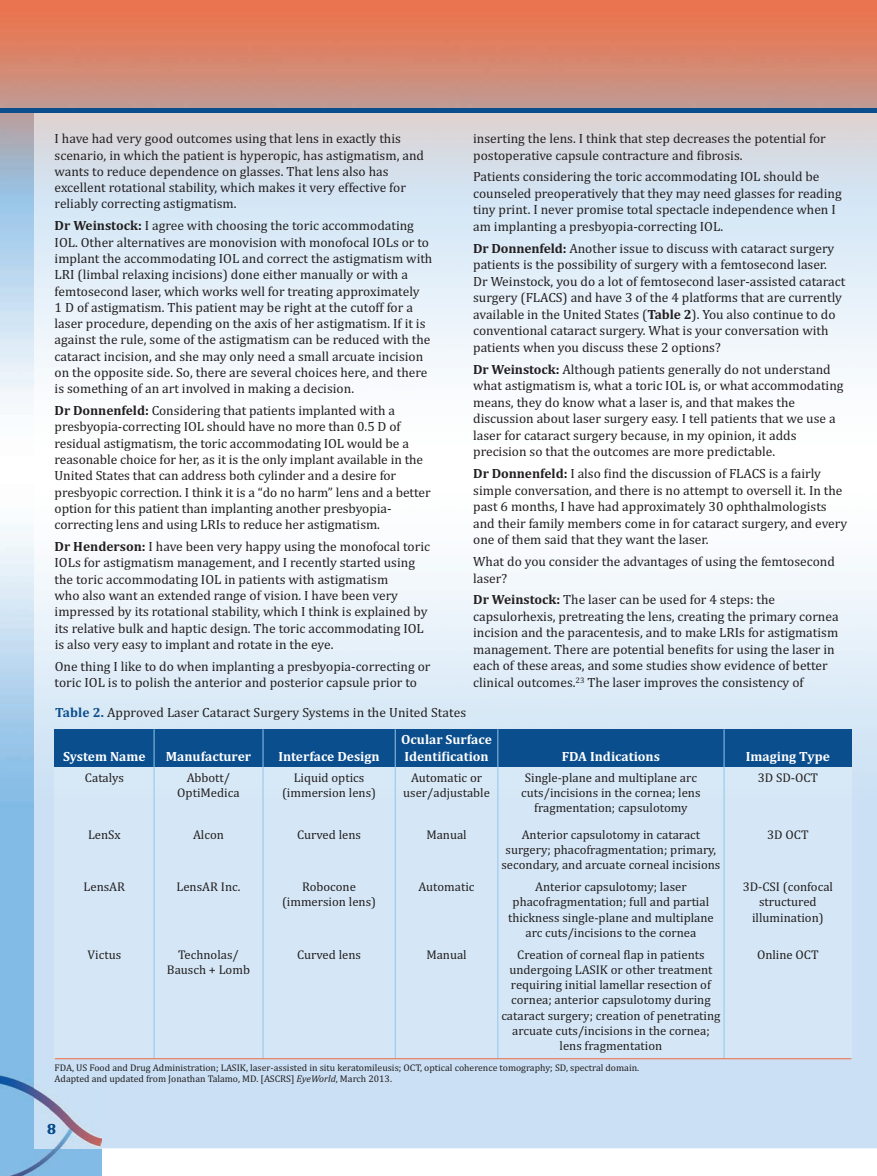
<style>
.page{position:relative;width:877px;height:1176px;background:#fff}
.page>*{position:absolute;margin:0;border:0;box-sizing:border-box;transform-origin:0 0}
.t1{font:700 15px "Cambria";color:#0a4e8d}
.t2{font:13.5px/16.4px "Cambria";color:#231f20}
.t3{font:700 13.5px/16.5px "Cambria";color:#fff}
.t4{font:12.75px/15.3px "Cambria";color:#231f20;text-align:center}
.t5{font:9.75px/11.7px "Cambria";color:#231f20}
.s1{font-weight:700}
.s2{font-weight:700;color:#0a4e8d}
.s3{font-style:italic}
</style>
<div class="page">
<img style="left:0;top:1148px;width:877px;height:28px">
<img style="left:0;top:0;width:877px;height:1067px">
<img style="left:34px;top:113px;width:843px;height:1035px">
<img style="left:0;top:1067px;width:102px;height:81px">
<div style="left:0;top:108px;width:877px;height:5px;background:#0a4e8d"></div>
<div style="left:55px;top:729px;width:99px;height:38px;background:#0a4e8d"></div>
<div style="left:154px;top:729px;width:109px;height:38px;background:#0a4e8d"></div>
<div style="left:263px;top:729px;width:132px;height:38px;background:#0a4e8d"></div>
<div style="left:395px;top:729px;width:103px;height:38px;background:#0a4e8d"></div>
<div style="left:498px;top:729px;width:226px;height:38px;background:#0a4e8d"></div>
<div style="left:724px;top:729px;width:128px;height:38px;background:#0a4e8d"></div>
<div style="left:55px;top:767px;width:797px;height:291px;background:#d5e7f6"></div>
<hr style="left:154px;top:729px;width:1px;height:330px;background:#92c5ea">
<hr style="left:263px;top:729px;width:1px;height:330px;background:#92c5ea">
<hr style="left:395px;top:729px;width:1px;height:330px;background:#92c5ea">
<hr style="left:497px;top:729px;width:1px;height:330px;background:#92c5ea">
<hr style="left:724px;top:729px;width:1px;height:330px;background:#92c5ea">
<hr style="left:55px;top:1058px;width:796px;height:1px;background:#f2693f">
<p class="t2" style="left:55px;top:130px;width:371px">I have had very good outcomes using that lens in exactly this scenario, in which the patient is hyperopic, has astigmatism, and wants to reduce dependence on glasses. That lens also has excellent rotational stability, which makes it very effective for reliably correcting astigmatism.</p>
<p class="t2" style="left:55px;top:217px;width:379px"><span class="s1">Dr Weinstock:</span> I agree with choosing the toric accommodating IOL. Other alternatives are monovision with monofocal IOLs or to implant the accommodating IOL and correct the astigmatism with LRI (limbal relaxing incisions) done either manually or with a femtosecond laser, which works well for treating approximately<br>1 D of astigmatism. This patient may be right at the cutoff for a laser procedure, depending on the axis of her astigmatism. If it is against the rule, some of the astigmatism can be reduced with the cataract incision, and she may only need a small arcuate incision on the opposite side. So, there are several choices here, and there is something of an art involved in making a decision.</p>
<p class="t2" style="left:55px;top:402px;width:378px"><span class="s1">Dr Donnenfeld:</span> Considering that patients implanted with a presbyopia-correcting IOL should have no more than 0.5 D of residual astigmatism, the toric accommodating IOL would be a reasonable choice for her, as it is the only implant available in the United States that can address both cylinder and a desire for presbyopic correction. I think it is a “do no harm” lens and a better option for this patient than implanting another presbyopia&shy;correcting lens and using LRIs to reduce her astigmatism.</p>
<p class="t2" style="left:55px;top:538px;width:377px"><span class="s1">Dr Henderson:</span> I have been very happy using the monofocal toric IOLs for astigmatism management, and I recently started using the toric accommodating IOL in patients with astigmatism<br>who also want an extended range of vision. I have been very impressed by its rotational stability, which I think is explained by its relative bulk and haptic design. The toric accommodating IOL is also very easy to implant and rotate in the eye.</p>
<p class="t2" style="left:55px;top:658px;width:377px">One thing I like to do when implanting a presbyopia-correcting or toric IOL is to polish the anterior and posterior capsule prior to</p>
<p class="t2" style="left:473px;top:130px;width:354px">inserting the lens. I think that step decreases the potential for postoperative capsule contracture and fibrosis.</p>
<p class="t2" style="left:473px;top:168px;width:370px">Patients considering the toric accommodating IOL should be counseled preoperatively that they may need glasses for reading tiny print. I never promise total spectacle independence when I am implanting a presbyopia-correcting IOL.</p>
<p class="t2" style="left:473px;top:240px;width:374px"><span class="s1">Dr Donnenfeld:</span> Another issue to discuss with cataract surgery patients is the possibility of surgery with a femtosecond laser.<br>Dr Weinstock, you do a lot of femtosecond laser-assisted cataract surgery (FLACS) and have 3 of the 4 platforms that are currently available in the United States (<span class="s1">Table 2</span>). You also continue to do conventional cataract surgery. What is your conversation with patients when you discuss these 2 options?</p>
<p class="t2" style="left:473px;top:361px;width:372px"><span class="s1">Dr Weinstock:</span> Although patients generally do not understand what astigmatism is, what a toric IOL is, or what accommodating means, they do know what a laser is, and that makes the discussion about laser surgery easy. I tell patients that we use a laser for cataract surgery because, in my opinion, it adds precision so that the outcomes are more predictable.</p>
<p class="t2" style="left:473px;top:465px;width:376px"><span class="s1">Dr Donnenfeld:</span> I also find the discussion of FLACS is a fairly simple conversation, and there is no attempt to oversell it. In the past 6 months, I have had approximately 30 ophthalmologists and their family members come in for cataract surgery, and every one of them said that they want the laser.</p>
<p class="t2" style="left:473px;top:553px;width:363px">What do you consider the advantages of using the femtosecond laser?</p>
<p class="t2" style="left:473px;top:591px;width:367px"><span class="s1">Dr Weinstock:</span> The laser can be used for 4 steps: the capsulorhexis, pretreating the lens, creating the primary cornea incision and the paracentesis, and to make LRIs for astigmatism management. There are potential benefits for using the laser in each of these areas, and some studies show evidence of better clinical outcomes.<sup>23</sup> The laser improves the consistency of</p>
<p class="t2" style="left:55px;top:704px;width:412px"><span class="s2">Table 2.</span> Approved Laser Cataract Surgery Systems in the United States</p>
<p class="t3" style="left:63px;top:748px;width:84px">System Name</p>
<p class="t3" style="left:166px;top:748px;width:87px">Manufacturer</p>
<p class="t3" style="left:278px;top:748px;width:103px">Interface Design</p>
<p class="t3" style="left:401px;top:731px;width:92px">Ocular Surface<br>Identification</p>
<p class="t3" style="left:562px;top:748px;width:100px">FDA Indications</p>
<p class="t3" style="left:746px;top:748px;width:86px">Imaging Type</p>
<p class="t4" style="left:85px;top:770px;width:40px">Catalys</p>
<p class="t4" style="left:177px;top:770px;width:64px">Abbott/<br>OptiMedica</p>
<p class="t4" style="left:282px;top:770px;width:95px">Liquid optics (immersion lens)</p>
<p class="t4" style="left:403px;top:770px;width:88px">Automatic or user/adjustable</p>
<p class="t4" style="left:521px;top:770px;width:181px">Single-plane and multiplane arc cuts/incisions in the cornea; lens fragmentation; capsulotomy</p>
<p class="t4" style="left:758px;top:770px;width:62px">3D SD-OCT</p>
<p class="t4" style="left:88px;top:826px;width:34px">LenSx</p>
<p class="t4" style="left:193px;top:826px;width:32px">Alcon</p>
<p class="t4" style="left:297px;top:826px;width:65px">Curved lens</p>
<p class="t4" style="left:426px;top:826px;width:42px">Manual</p>
<p class="t4" style="left:501px;top:826px;width:220px">Anterior capsulotomy in cataract surgery; phacofragmentation; primary, secondary, and arcuate corneal incisions</p>
<p class="t4" style="left:767px;top:826px;width:43px">3D OCT</p>
<p class="t4" style="left:84px;top:879px;width:43px">LensAR</p>
<p class="t4" style="left:177px;top:879px;width:65px">LensAR Inc.</p>
<p class="t4" style="left:282px;top:879px;width:95px">Robocone (immersion lens)</p>
<p class="t4" style="left:418px;top:879px;width:58px">Automatic</p>
<p class="t4" style="left:508px;top:879px;width:207px">Anterior capsulotomy; laser phacofragmentation; full and partial thickness single-plane and multiplane arc cuts/incisions to the cornea</p>
<p class="t4" style="left:743px;top:879px;width:92px">3D-CSI (confocal structured illumination)</p>
<p class="t4" style="left:88px;top:946px;width:35px">Victus</p>
<p class="t4" style="left:167px;top:946px;width:85px">Technolas/<br>Bausch + Lomb</p>
<p class="t4" style="left:297px;top:946px;width:65px">Curved lens</p>
<p class="t4" style="left:426px;top:946px;width:42px">Manual</p>
<p class="t4" style="left:501px;top:946px;width:221px">Creation of corneal flap in patients undergoing LASIK or other treatment requiring initial lamellar resection of cornea; anterior capsulotomy during cataract surgery; creation of penetrating arcuate cuts/incisions in the cornea; lens fragmentation</p>
<p class="t4" style="left:757px;top:946px;width:63px">Online OCT</p>
<p class="t5" style="left:55px;top:1061px;width:586px">FDA, US Food and Drug Administration; LASIK, laser-assisted in situ keratomileusis; OCT, optical coherence tomography; SD, spectral domain.<br>Adapted and updated from Jonathan Talamo, MD. [ASCRS] <span class="s3">EyeWorld</span>, March 2013.</p>
<p class="t1" style="left:47px;top:1120px;width:10px">8</p>
</div>
